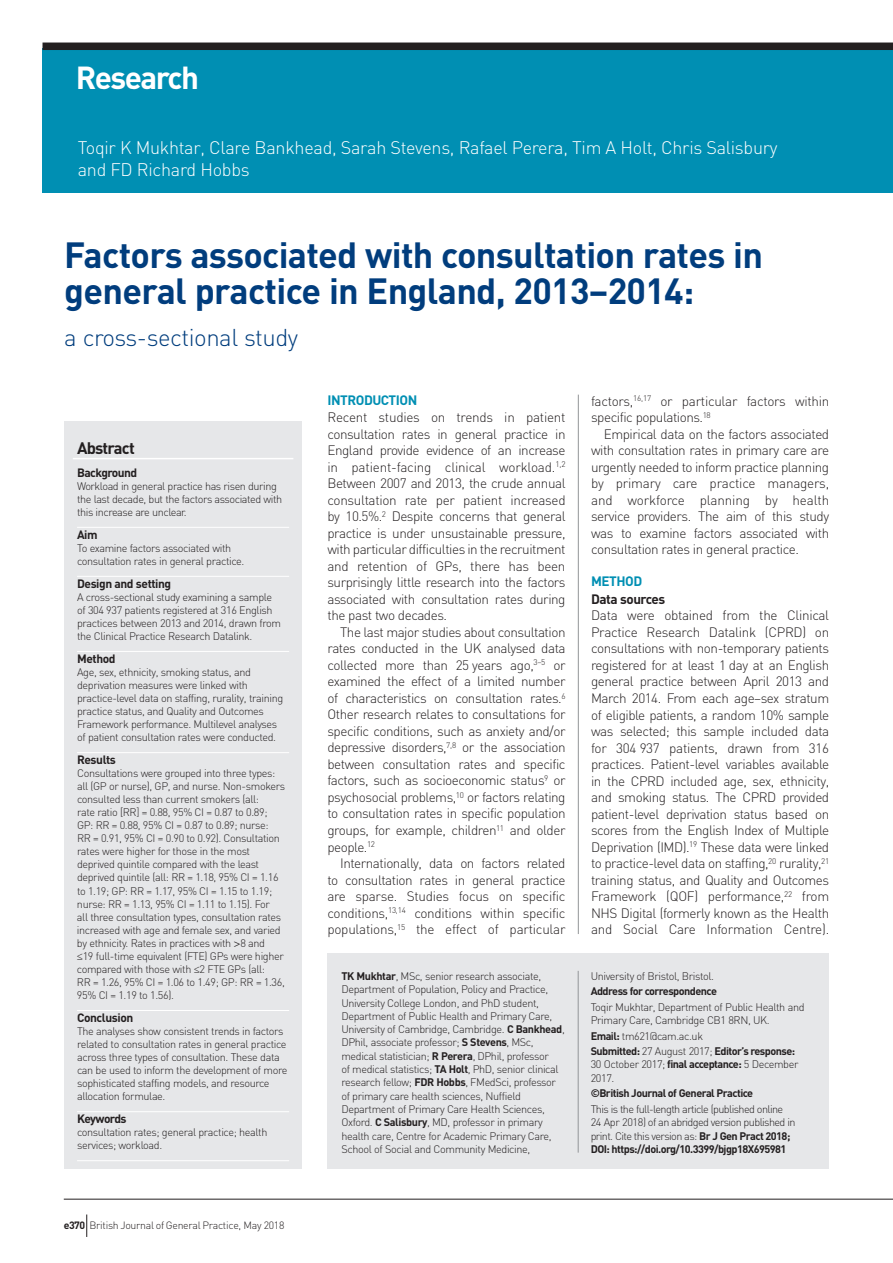
<style>
.page{position:relative;width:893px;height:1263px;background:#fff}
.page>*{position:absolute;margin:0;border:0;box-sizing:border-box;transform-origin:0 0}
.t1{font:700 36px/36px "DIN";letter-spacing:-.02em;color:#013d7d}
.t2{font:700 31.5px "DIN";letter-spacing:-.05em;color:#fff}
.t3{font:300 24px "DIN";letter-spacing:-.02em;color:#013d7d}
.t4{font:300 18px/21px "DIN";letter-spacing:-.015em;color:#fff}
.t5{font:700 16.5px "DIN";letter-spacing:-.05em;color:#231f20}
.t6{font:300 13.5px/16.5px "DIN";letter-spacing:-.035em;color:#231f20;text-align:justify}
.t7{font:700 13.5px "DIN";letter-spacing:-.035em;color:#008fb3}
.t8{font:700 13.5px "DIN";letter-spacing:-.035em;color:#231f20}
.t9{font:700 12px "DIN";letter-spacing:-.035em;color:#231f20}
.t10{font:300 10.8px/13px "DIN";letter-spacing:-.035em;color:#231f20}
.t11{font:300 10.8px/13.4px "DIN";letter-spacing:-.055em;color:#231f20}
.t12{font:700 10.8px/15.5px "DIN";letter-spacing:-.05em;color:#231f20}
.t13{font:300 10.5px "DIN";letter-spacing:-.025em;color:#231f20}
.s1{font-family:"Helvetica"}
.s2{font-weight:700}
.s3{font-weight:300}
</style>
<div class="page">
<div style="left:43px;top:48px;width:850px;height:144px;background:#008fb3"></div>
<div style="left:43px;top:43px;width:850px;height:7px;background:#231f20"></div>
<div style="left:64px;top:421px;width:238px;height:747px;background:#e6e7e9"></div>
<hr style="left:73px;top:458px;width:220px;height:1px;background:#fff">
<hr style="left:77px;top:527px;width:212px;height:1px;background:#fff">
<hr style="left:77px;top:576px;width:212px;height:1px;background:#fff">
<hr style="left:77px;top:651px;width:212px;height:1px;background:#fff">
<hr style="left:77px;top:752px;width:212px;height:1px;background:#fff">
<hr style="left:77px;top:1010px;width:212px;height:1px;background:#fff">
<hr style="left:77px;top:1111px;width:212px;height:1px;background:#fff">
<hr style="left:77px;top:1160px;width:212px;height:1px;background:#fff">
<hr style="left:578px;top:395px;width:1px;height:539px;background:#939598">
<div style="left:327px;top:953px;width:502px;height:215px;background:#e6e7e9"></div>
<hr style="left:578px;top:971px;width:1px;height:181px;background:#939598">
<hr style="left:64px;top:1199px;width:829px;height:1px;background:#231f20">
<svg style="left:86px;top:1214px;width:1px;height:23px"></svg>
<h2 class="t2" style="left:76px;top:57px;width:125px">Research</h2>
<h3 class="t4" style="left:78px;top:137px;width:701px">Toqir K Mukhtar, Clare Bankhead, Sarah Stevens, Rafael Perera, Tim A Holt, Chris Salisbury and FD Richard Hobbs</h3>
<h1 class="t1" style="left:64px;top:235px;width:700px">Factors associated with consultation rates in general practice in England, 2013–2014:</h1>
<h3 class="t3" style="left:64px;top:323px;width:235px">a cross-sectional study</h3>
<h3 class="t5" style="left:77px;top:437px;width:59px">Abstract</h3>
<p class="t9" style="left:77px;top:464px;width:62px">Background</p>
<p class="t10" style="left:77px;top:479px;width:207px">Workload in general practice has risen during the last decade, but the factors associated with this increase are unclear.</p>
<p class="t9" style="left:77px;top:526px;width:22px">Aim</p>
<p class="t10" style="left:77px;top:541px;width:169px">To examine factors associated with consultation rates in general practice.</p>
<p class="t9" style="left:77px;top:575px;width:96px">Design and setting</p>
<p class="t10" style="left:77px;top:590px;width:205px">A cross-sectional study examining a sample of 304 937 patients registered at 316 English practices between 2013 and 2014, drawn from the Clinical Practice Research Datalink.</p>
<p class="t9" style="left:77px;top:651px;width:40px">Method</p>
<p class="t10" style="left:77px;top:665px;width:208px">Age, sex, ethnicity, smoking status, and deprivation measures were linked with practice-level data on staffing, rurality, training practice status, and Quality and Outcomes Framework performance. Multilevel analyses of patient consultation rates were conducted.</p>
<p class="t9" style="left:77px;top:752px;width:40px">Results</p>
<p class="t10" style="left:77px;top:766px;width:210px">Consultations were grouped into three types: all (GP or nurse), GP, and nurse. Non-smokers consulted less than current smokers (all:<br>rate ratio [RR] = 0.88, 95% CI = 0.87 to 0.89; GP: RR = 0.88, 95% CI = 0.87 to 0.89; nurse:<br>RR = 0.91, 95% CI = 0.90 to 0.92). Consultation rates were higher for those in the most deprived quintile compared with the least deprived quintile (all: RR = 1.18, 95% CI = 1.16 to 1.19; GP: RR = 1.17, 95% CI = 1.15 to 1.19; nurse: RR = 1.13, 95% CI = 1.11 to 1.15). For<br>all three consultation types, consultation rates increased with age and female sex, and varied by ethnicity. Rates in practices with <span class="s1">&gt;</span>8 and<br><span class="s1">≤</span>19 full-time equivalent (FTE) GPs were higher compared with those with <span class="s1">≤</span>2 FTE GPs (all:<br>RR = 1.26, 95% CI = 1.06 to 1.49; GP: RR = 1.36, 95% CI = 1.19 to 1.56).</p>
<p class="t9" style="left:77px;top:1010px;width:58px">Conclusion</p>
<p class="t10" style="left:77px;top:1024px;width:212px">The analyses show consistent trends in factors related to consultation rates in general practice across three types of consultation. These data can be used to inform the development of more sophisticated staffing models, and resource allocation formulae.</p>
<p class="t9" style="left:77px;top:1111px;width:51px">Keywords</p>
<p class="t10" style="left:77px;top:1125px;width:192px">consultation rates; general practice; health services; workload.</p>
<p class="t13" style="left:64px;top:1219px;width:222px"><span class="s2">e370</span> British Journal of General Practice, May 2018</p>
<p class="t7" style="left:327px;top:391px;width:91px">INTRODUCTION</p>
<p class="t6" style="left:327px;top:409px;width:240px">Recent studies on trends in patient consultation rates in general practice in England provide evidence of an increase in patient-facing clinical workload.<sup>1,2<br></sup>Between 2007 and 2013, the crude annual consultation rate per patient increased by 10.5%.<sup>2</sup> Despite concerns that general practice is under unsustainable pressure, with particular difficulties in the recruitment and retention of GPs, there has been surprisingly little research into the factors associated with consultation rates during the past two decades.</p>
<p class="t6" style="left:327px;top:624px;width:240px;text-indent:13px">The last major studies about consultation rates conducted in the UK analysed data collected more than 25 years ago,<sup>3–5</sup> or examined the effect of a limited number of characteristics on consultation rates.<sup>6<br></sup>Other research relates to consultations for specific conditions, such as anxiety and/or depressive disorders,<sup>7,8</sup> or the association between consultation rates and specific factors, such as socioeconomic status<sup>9</sup> or psychosocial problems,<sup>10</sup> or factors relating to consultation rates in specific population groups, for example, children<sup>11</sup> and older people.<sup>12</sup></p>
<p class="t6" style="left:327px;top:855px;width:240px;text-indent:13px">Internationally, data on factors related to consultation rates in general practice are sparse. Studies focus on specific conditions,<sup>13,14</sup> conditions within specific populations,<sup>15</sup> the effect of particular</p>
<p class="t6" style="left:591px;top:392px;width:240px">factors,<sup>16,17</sup> or particular factors within specific populations.<sup>18</sup></p>
<p class="t6" style="left:591px;top:425px;width:240px;text-indent:13px">Empirical data on the factors associated with consultation rates in primary care are urgently needed to inform practice planning by primary care practice managers, and workforce planning by health service providers. The aim of this study was to examine factors associated with consultation rates in general practice.</p>
<p class="t7" style="left:591px;top:572px;width:53px">METHOD</p>
<p class="t8" style="left:591px;top:590px;width:76px">Data sources</p>
<p class="t6" style="left:591px;top:607px;width:240px">Data were obtained from the Clinical Practice Research Datalink (CPRD) on consultations with non-temporary patients registered for at least 1 day at an English general practice between April 2013 and March 2014. From each age–sex stratum of eligible patients, a random 10% sample was selected; this sample included data for 304 937 patients, drawn from 316 practices. Patient-level variables available in the CPRD included age, sex, ethnicity, and smoking status. The CPRD provided patient-level deprivation status based on scores from the English Index of Multiple Deprivation (IMD).<sup>19</sup> These data were linked to practice-level data on staffing,<sup>20</sup> rurality,<sup>21 </sup>training status, and Quality and Outcomes Framework (QOF) performance,<sup>22</sup> from NHS Digital (formerly known as the Health and Social Care Information Centre).</p>
<p class="t10" style="left:341px;top:969px;width:225px"><span class="s2">TK Mukhtar</span>, MSc, senior research associate, Department of Population, Policy and Practice, University College London, and PhD student, Department of Public Health and Primary Care, University of Cambridge, Cambridge. <span class="s2">C Bankhead</span>, DPhil, associate professor; <span class="s2">S Stevens</span>, MSc, medical statistician; <span class="s2">R Perera</span>, DPhil, professor<br>of medical statistics; <span class="s2">TA Holt</span>, PhD, senior clinical research fellow; <span class="s2">FDR Hobbs</span>, FMedSci, professor of primary care health sciences, Nuffield Department of Primary Care Health Sciences, Oxford. <span class="s2">C Salisbury</span>, MD, professor in primary health care, Centre for Academic Primary Care, School of Social and Community Medicine,</p>
<p class="t10" style="left:591px;top:969px;width:125px">University of Bristol, Bristol.</p>
<p class="t12" style="left:591px;top:983px;width:128px">Address for correspondence</p>
<p class="t10" style="left:591px;top:1000px;width:215px">Toqir Mukhtar, Department of Public Health and<br>Primary Care, Cambridge CB1 8RN, UK.</p>
<p class="t12" style="left:591px;top:1027px;width:206px">Email: <span class="s3">tm621@cam.ac.uk<br></span>Submitted: <span class="s3">27 August 2017;</span> Editor’s response:</p>
<p class="t10" style="left:591px;top:1058px;width:209px">30 October 2017; <span class="s2">final acceptance:</span> 5 December<br>2017.</p>
<p class="t12" style="left:591px;top:1085px;width:164px">©British Journal of General Practice</p>
<p class="t11" style="left:591px;top:1102px;width:206px">This is the full-length article (published online 24 Apr 2018) of an abridged version published in print. Cite this version as: <span class="s2">Br J Gen Pract 2018; DOI: https://doi.org/10.3399/bjgp18X695981</span></p>
</div>
